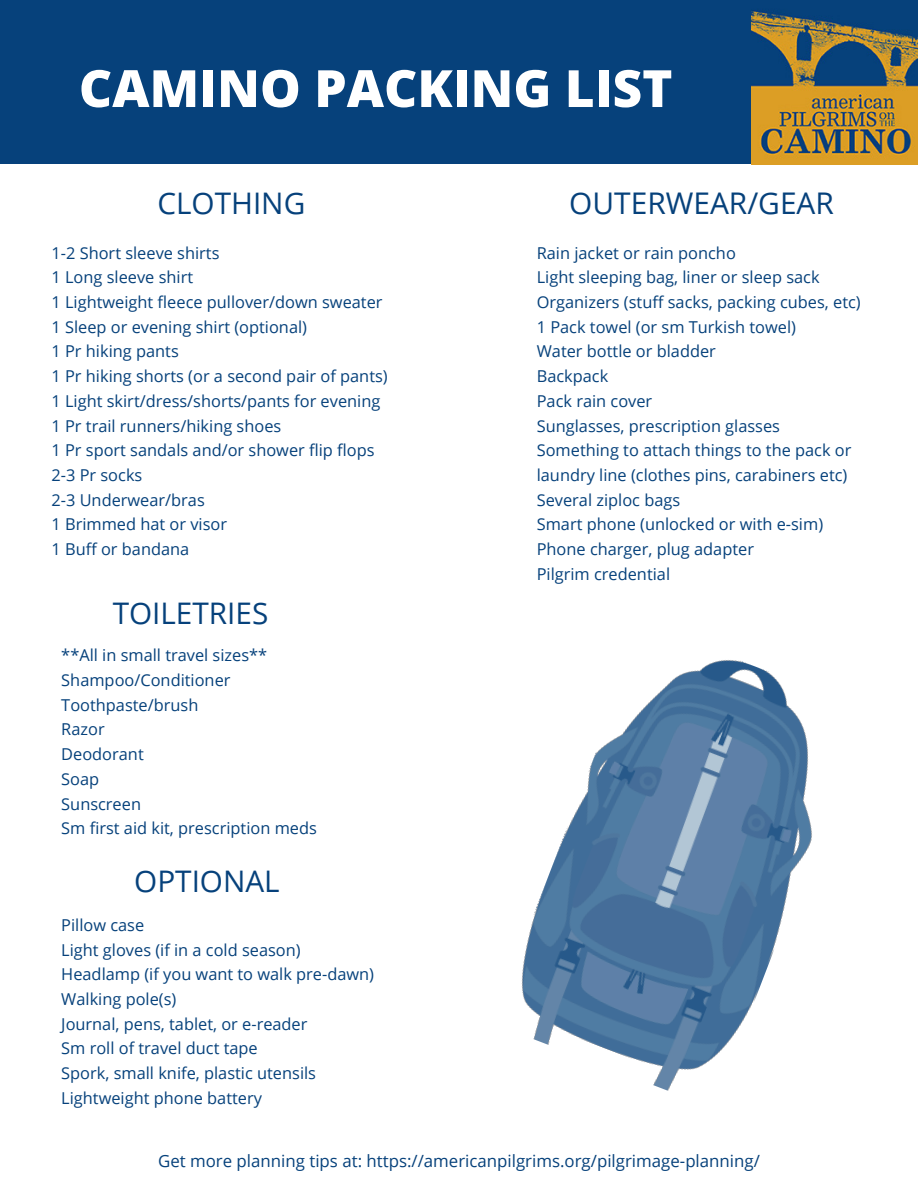
<style>
.page{position:relative;width:918px;height:1188px;background:#fff}
.page>*{position:absolute;margin:0;border:0;box-sizing:border-box;transform-origin:0 0}
.t1{font:800 51.45px "Open Sans";color:#fff}
.t2{font:29.85px "Open Sans";color:#06417b}
.t3{font:29.7px "Open Sans";color:#06417b}
.t4{font:16.8px "Open Sans";color:#06417b}
.t5{font:16.35px/24.8px "Open Sans";color:#06417b}
</style>
<div class="page">
<img style="left:521px;top:660px;width:291px;height:431px">
<div style="left:0;top:0;width:762px;height:164px;background:#06417b"></div>
<img style="left:751px;top:0;width:167px;height:164px">
<h1 class="t1" style="left:79px;top:49px;width:595px">CAMINO PACKING LIST</h1>
<h2 class="t2" style="left:569px;top:183px;width:266px">OUTERWEAR/GEAR</h2>
<h3 class="t3" style="left:157px;top:183px;width:149px">CLOTHING</h3>
<p class="t5" style="left:52px;top:240px;width:338px">1-2 Short sleeve shirts<br>1 Long sleeve shirt<br>1 Lightweight fleece pullover/down sweater<br>1 Sleep or evening shirt (optional)<br>1 Pr hiking pants<br>1 Pr hiking shorts (or a second pair of pants)<br>1 Light skirt/dress/shorts/pants for evening<br>1 Pr trail runners/hiking shoes<br>1 Pr sport sandals and/or shower flip flops<br>2-3 Pr socks<br>2-3 Underwear/bras<br>1 Brimmed hat or visor<br>1 Buff or bandana</p>
<p class="t5" style="left:537px;top:240px;width:326px">Rain jacket or rain poncho<br>Light sleeping bag, liner or sleep sack<br>Organizers (stuff sacks, packing cubes, etc)<br>1 Pack towel (or sm Turkish towel)<br>Water bottle or bladder<br>Backpack<br>Pack rain cover<br>Sunglasses, prescription glasses<br>Something to attach things to the pack or laundry line (clothes pins, carabiners etc)<br>Several ziploc bags<br>Smart phone (unlocked or with e-sim)<br>Phone charger, plug adapter<br>Pilgrim credential</p>
<h3 class="t3" style="left:113px;top:593px;width:157px">TOILETRIES</h3>
<p class="t5" style="left:61px;top:643px;width:257px">**All in small travel sizes**<br>Shampoo/Conditioner<br>Toothpaste/brush<br>Razor<br>Deodorant<br>Soap<br>Sunscreen<br>Sm first aid kit, prescription meds</p>
<h3 class="t3" style="left:134px;top:861px;width:147px">OPTIONAL</h3>
<p class="t5" style="left:61px;top:912px;width:314px">Pillow case<br>Light gloves (if in a cold season)<br>Headlamp (if you want to walk pre-dawn)<br>Walking pole(s)<br>Journal, pens, tablet, or e-reader<br>Sm roll of travel duct tape<br>Spork, small knife, plastic utensils<br>Lightweight phone battery</p>
<p class="t4" style="left:158px;top:1149px;width:603px">Get more planning tips at: https://americanpilgrims.org/pilgrimage-planning/</p>
</div>
